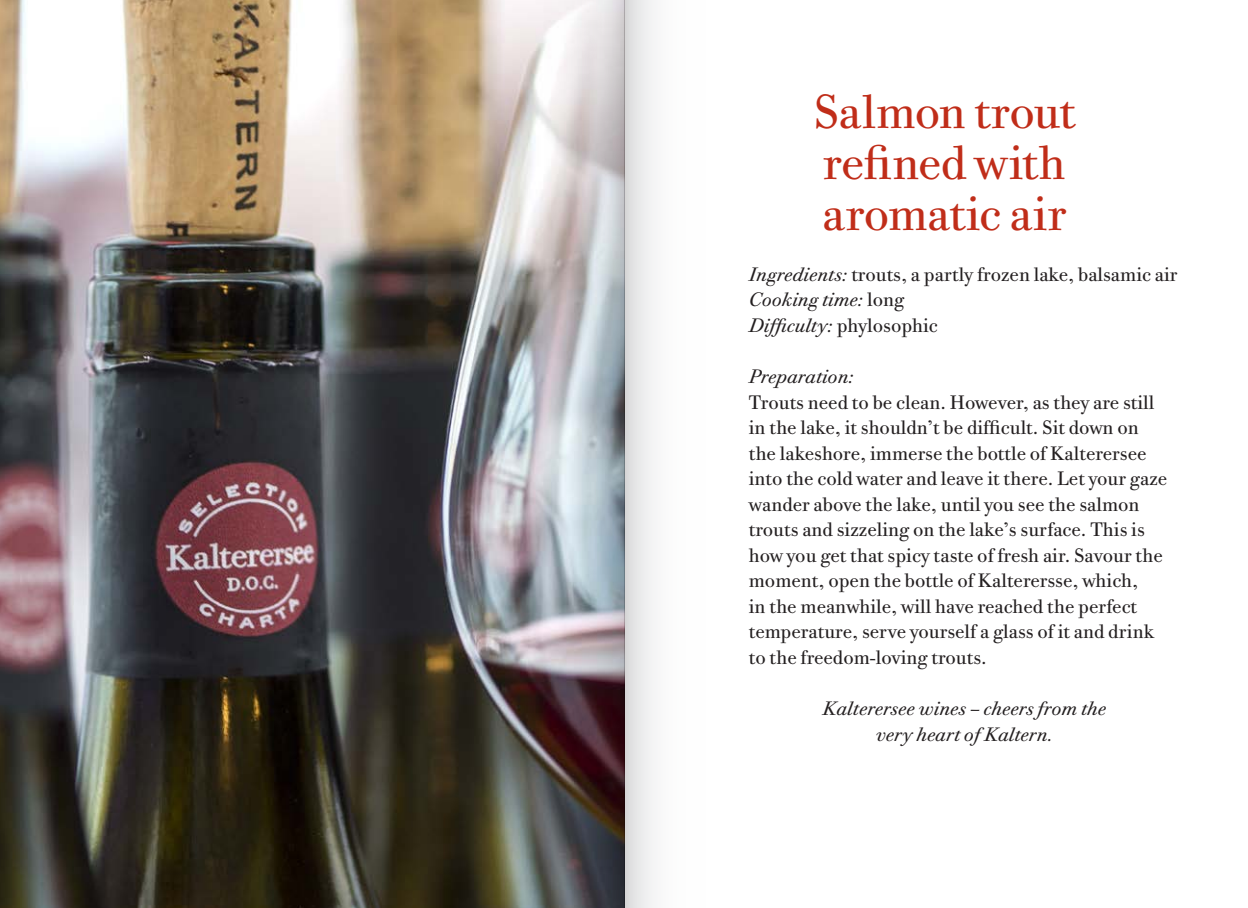
<style>
.page{position:relative;width:1248px;height:908px;background:#fff}
.page>*{position:absolute;margin:0;border:0;box-sizing:border-box;transform-origin:0 0}
.t1{font:48px/51px "Bodoni Twelve ITC Std";letter-spacing:-.015em;color:#c02d19}
.t2{font:19.6px/25.6px "Bodoni Twelve ITC Std";color:#231f20}
.t3{font:italic 19.6px/25.6px "Bodoni Twelve ITC Std";color:#231f20;text-align:center}
.s1{font-style:italic}
</style>
<div class="page">
<img style="left:0;top:0;width:510px;height:907px">
<svg style="left:624px;top:0;width:30px;height:907px"></svg>
<img style="left:510px;top:0;width:114px;height:907px">
<h1 class="t1" style="left:813px;top:86px;width:264px">Salmon trout refined with aromatic air</h1>
<p class="t2" style="left:748px;top:261px;width:430px"><span class="s1">Ingredients:</span> trouts, a partly frozen lake, balsamic air<br><span class="s1">Cooking time:</span> long<br><span class="s1">Difficulty:</span> phylosophic</p>
<p class="t3" style="left:748px;top:363px;width:107px">Preparation:</p>
<p class="t2" style="left:748px;top:389px;width:420px">Trouts need to be clean. However, as they are still in the lake, it shouldn’t be difficult. Sit down on the lakeshore, immerse the bottle of Kalterersee into the cold water and leave it there. Let your gaze wander above the lake, until you see the salmon trouts and sizzeling on the lake’s surface. This is how you get that spicy taste of fresh air. Savour the moment, open the bottle of Kalterersse, which,<br>in the meanwhile, will have reached the perfect temperature, serve yourself a glass of it and drink to the freedom-loving trouts.</p>
<p class="t3" style="left:822px;top:695px;width:285px">Kalterersee wines – cheers from the very heart of Kaltern.</p>
</div>
